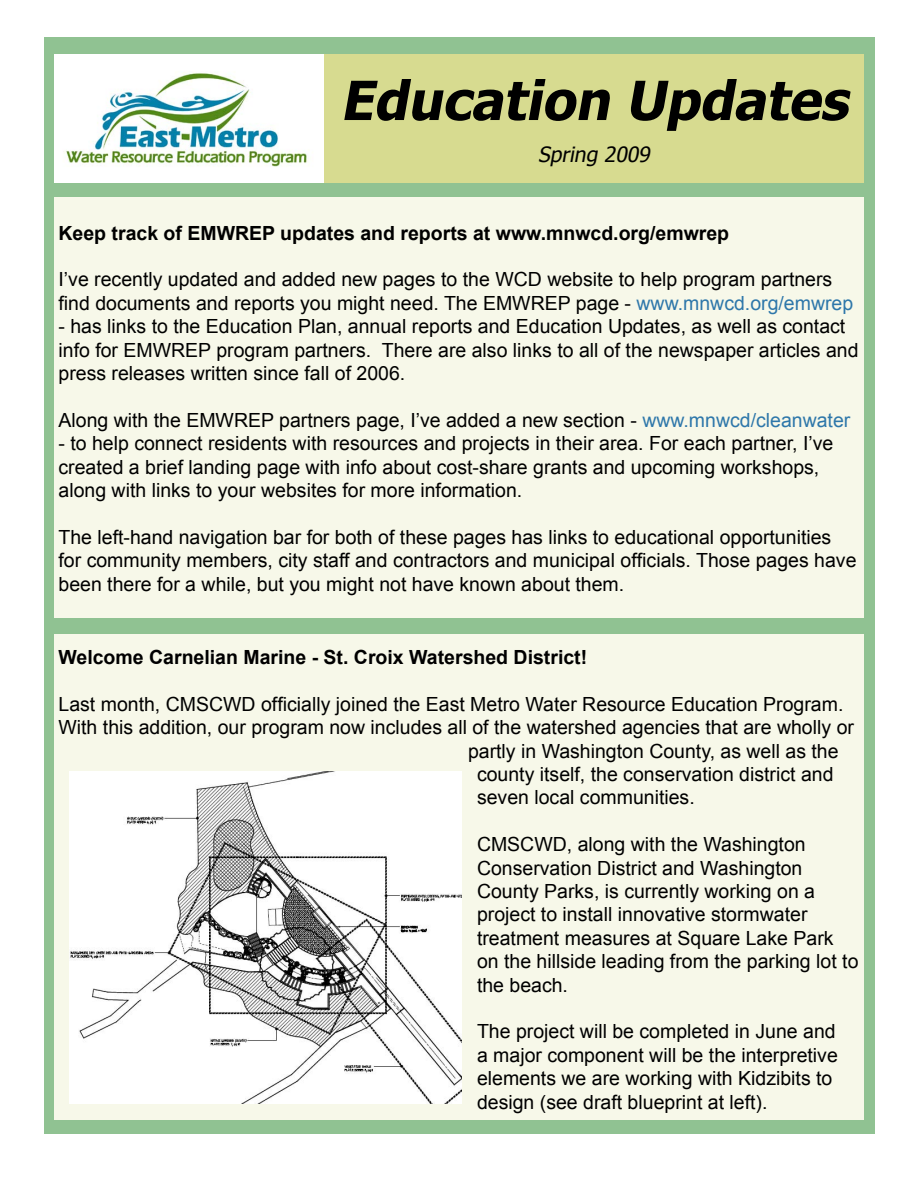
<style>
.page{position:relative;width:918px;height:1188px;background:#fff}
.page>*{position:absolute;margin:0;border:0;box-sizing:border-box;transform-origin:0 0}
.t1{font:italic 700 54px "Tahoma";color:#000}
.t2{font:italic 21px "Tahoma";color:#000}
.t3{font:19.5px/23.4px "Arial";color:#000}
.t4{font:700 19.5px "Arial";color:#000}
.s1{color:#2e77aa}
</style>
<div class="page">
<div style="left:44px;top:37px;width:831px;height:1097px;background:#90c292"></div>
<div style="left:324px;top:54px;width:540px;height:129px;background:#d7db90"></div>
<img style="left:54px;top:54px;width:270px;height:129px">
<div style="left:54px;top:634px;width:810px;height:486px;background:#f7f8e9"></div>
<img style="left:70px;top:772px;width:392px;height:331px">
<div style="left:54px;top:198px;width:810px;height:420px;background:#f7f8e9"></div>
<p class="t1" style="left:340px;top:63px;width:521px">Education Updates</p>
<p class="t2" style="left:538px;top:141px;width:118px">Spring 2009</p>
<p class="t4" style="left:58px;top:220px;width:672px">Keep track of EMWREP updates and reports at www.mnwcd.org/emwrep</p>
<p class="t3" style="left:58px;top:268px;width:796px">I’ve recently updated and added new pages to the WCD website to help program partners find documents and reports you might need. The EMWREP page - <span class="s1">www.mnwcd.org/emwrep</span></p>
<p class="t3" style="left:58px;top:315px;width:802px">- has links to the Education Plan, annual reports and Education Updates, as well as contact info for EMWREP program partners. There are also links to all of the newspaper articles and press releases written since fall of 2006.</p>
<p class="t3" style="left:58px;top:408px;width:793px">Along with the EMWREP partners page, I’ve added a new section - <span class="s1">www.mnwcd/cleanwater</span></p>
<p class="t3" style="left:58px;top:432px;width:776px">- to help connect residents with resources and projects in their area. For each partner, I’ve created a brief landing page with info about cost-share grants and upcoming workshops, along with links to your websites for more information.</p>
<p class="t3" style="left:58px;top:525px;width:800px">The left-hand navigation bar for both of these pages has links to educational opportunities for community members, city staff and contractors and municipal officials. Those pages have been there for a while, but you might not have known about them.</p>
<p class="t4" style="left:58px;top:644px;width:530px">Welcome Carnelian Marine - St. Croix Watershed District!</p>
<p class="t3" style="left:58px;top:692px;width:786px">Last month, CMSCWD officially joined the East Metro Water Resource Education Program.</p>
<p class="t3" style="left:58px;top:716px;width:797px">With this addition, our program now includes all of the watershed agencies that are wholly or</p>
<p class="t3" style="left:468px;top:739px;width:372px">partly in Washington County, as well as the</p>
<p class="t3" style="left:477px;top:763px;width:358px">county itself, the conservation district and</p>
<p class="t3" style="left:477px;top:786px;width:219px">seven local communities.</p>
<p class="t3" style="left:477px;top:833px;width:383px">CMSCWD, along with the Washington Conservation District and Washington County Parks, is currently working on a project to install innovative stormwater treatment measures at Square Lake Park on the hillside leading from the parking lot to the beach.</p>
<p class="t3" style="left:477px;top:1020px;width:362px">The project will be completed in June and a major component will be the interpretive elements we are working with Kidzibits to design (see draft blueprint at left).</p>
</div>
